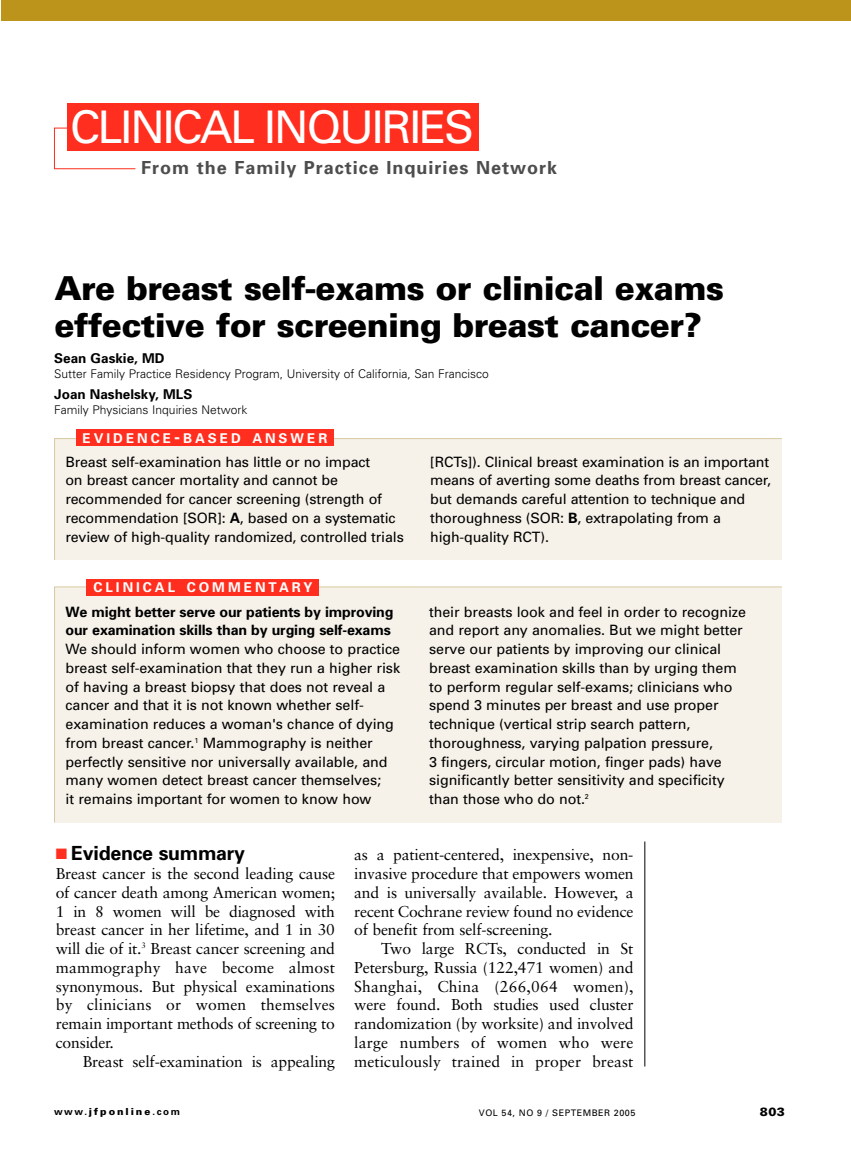
<style>
.page{position:relative;width:851px;height:1161px;background:#fff}
.page>*{position:absolute;margin:0;border:0;box-sizing:border-box;transform-origin:0 0}
.t1{font:45px "Univers";letter-spacing:-.055em;color:#fff}
.t2{font:900 33px/37.5px "Univers";letter-spacing:-.02em;color:#000}
.t3{font:700 19.5px "Univers";letter-spacing:-.01em;color:#000}
.t4{font:700 18px "Univers";letter-spacing:.055em;color:#4d4d4d}
.t5{font:15.75px/18.8px "Sabon";letter-spacing:-.01em;color:#000;text-align:justify}
.t6{font:14.25px/18.8px "Univers";letter-spacing:-.005em;color:#000}
.t7{font:700 14.25px/18.8px "Univers";letter-spacing:-.01em;color:#000}
.t8{font:700 13.5px "Univers";letter-spacing:.22em;color:#fff}
.t9{font:700 13.5px "Univers";color:#000}
.t10{font:300 12px "Univers";color:#000}
.t11{font:900 12px "Univers";color:#000}
.t12{font:900 9.75px "Univers";letter-spacing:.2em;color:#000}
.t13{font:9px "Univers";letter-spacing:.055em;color:#000}
.s1{font-size:18px}
.s2{font-weight:700}
.s3{color:#ff2e1e}
</style>
<div class="page">
<svg style="left:54px;top:438px;width:728px;height:385px;background:#f6f2ea"></svg>
<div style="left:77px;top:429px;width:257px;height:17px;background:#ff2e1e"></div>
<div style="left:86px;top:579px;width:233px;height:16px;background:#ff2e1e"></div>
<div style="left:1px;top:0;width:849px;height:21px;background:#bc941c"></div>
<svg style="left:54px;top:127px;width:82px;height:42px"></svg>
<div style="left:67px;top:103px;width:411px;height:47px;background:#ff2e1e"></div>
<hr style="left:644px;top:842px;width:1px;height:225px;background:#000">
<h1 class="t1" style="left:70px;top:111px;width:405px">CLINICAL INQUIRIES</h1>
<p class="t4" style="left:141px;top:161px;width:417px">From the Family Practice Inquiries Network</p>
<h2 class="t2" style="left:54px;top:272px;width:671px">Are breast self-exams or clinical exams effective for screening breast cancer?</h2>
<p class="t9" style="left:54px;top:353px;width:112px">Sean Gaskie, MD</p>
<p class="t10" style="left:54px;top:369px;width:436px">Sutter Family Practice Residency Program, University of California, San Francisco</p>
<p class="t9" style="left:54px;top:389px;width:140px">Joan Nashelsky, MLS</p>
<p class="t10" style="left:54px;top:405px;width:194px">Family Physicians Inquiries Network</p>
<p class="t8" style="left:82px;top:433px;width:246px">EVIDENCE<span class="s1">-</span>BASED ANSWER</p>
<p class="t6" style="left:65px;top:453px;width:340px">Breast self-examination has little or no impact<br>on breast cancer mortality and cannot be recommended for cancer screening (strength of recommendation [SOR]: <span class="s2">A</span>, based on a systematic review of high-quality randomized, controlled trials</p>
<p class="t6" style="left:430px;top:453px;width:342px">[RCTs]). Clinical breast examination is an important means of averting some deaths from breast cancer, but demands careful attention to technique and thoroughness (SOR: <span class="s2">B</span>, extrapolating from a high-quality RCT).</p>
<p class="t8" style="left:93px;top:583px;width:221px">CLINICAL COMMENTARY</p>
<p class="t7" style="left:66px;top:603px;width:329px">We might better serve our patients by improving our examination skills than by urging self-exams</p>
<p class="t6" style="left:66px;top:641px;width:336px">We should inform women who choose to practice breast self-examination that they run a higher risk of having a breast biopsy that does not reveal a cancer and that it is not known whether self&shy;examination reduces a woman's chance of dying from breast cancer.<sup>1</sup> Mammography is neither perfectly sensitive nor universally available, and many women detect breast cancer themselves;<br>it remains important for women to know how</p>
<p class="t6" style="left:429px;top:603px;width:318px">their breasts look and feel in order to recognize and report any anomalies. But we might better serve our patients by improving our clinical breast examination skills than by urging them to perform regular self-exams; clinicians who spend 3 minutes per breast and use proper technique (vertical strip search pattern, thoroughness, varying palpation pressure,<br>3 fingers, circular motion, finger pads) have significantly better sensitivity and specificity than those who do not.<sup>2</sup></p>
<h3 class="t3" style="left:56px;top:846px;width:191px"><span class="s3">■</span> Evidence summary</h3>
<p class="t5" style="left:56px;top:865px;width:281px">Breast cancer is the second leading cause of cancer death among American women; 1 in 8 women will be diagnosed with breast cancer in her lifetime, and 1 in 30 will die of it.<sup>3</sup> Breast cancer screening and mammography have become almost synonymous. But physical examinations by clinicians or women themselves remain important methods of screening to consider.</p>
<p class="t5" style="left:83px;top:1053px;width:254px">Breast self-examination is appealing</p>
<p class="t5" style="left:354px;top:847px;width:281px">as a patient-centered, inexpensive, non&shy;invasive procedure that empowers women and is universally available. However, a recent Cochrane review found no evidence of benefit from self-screening.</p>
<p class="t5" style="left:354px;top:940px;width:281px;text-indent:27px">Two large RCTs, conducted in St Petersburg, Russia (122,471 women) and Shanghai, China (266,064 women), were found. Both studies used cluster randomization (by worksite) and involved large numbers of women who were meticulously trained in proper breast</p>
<p class="t12" style="left:54px;top:1108px;width:127px"><span class="s2">www.</span>jfponline<span class="s2">.com</span></p>
<p class="t13" style="left:479px;top:1109px;width:158px">VOL 54, NO 9 / SEPTEMBER 2005</p>
<p class="t11" style="left:760px;top:1107px;width:26px">803</p>
</div>
